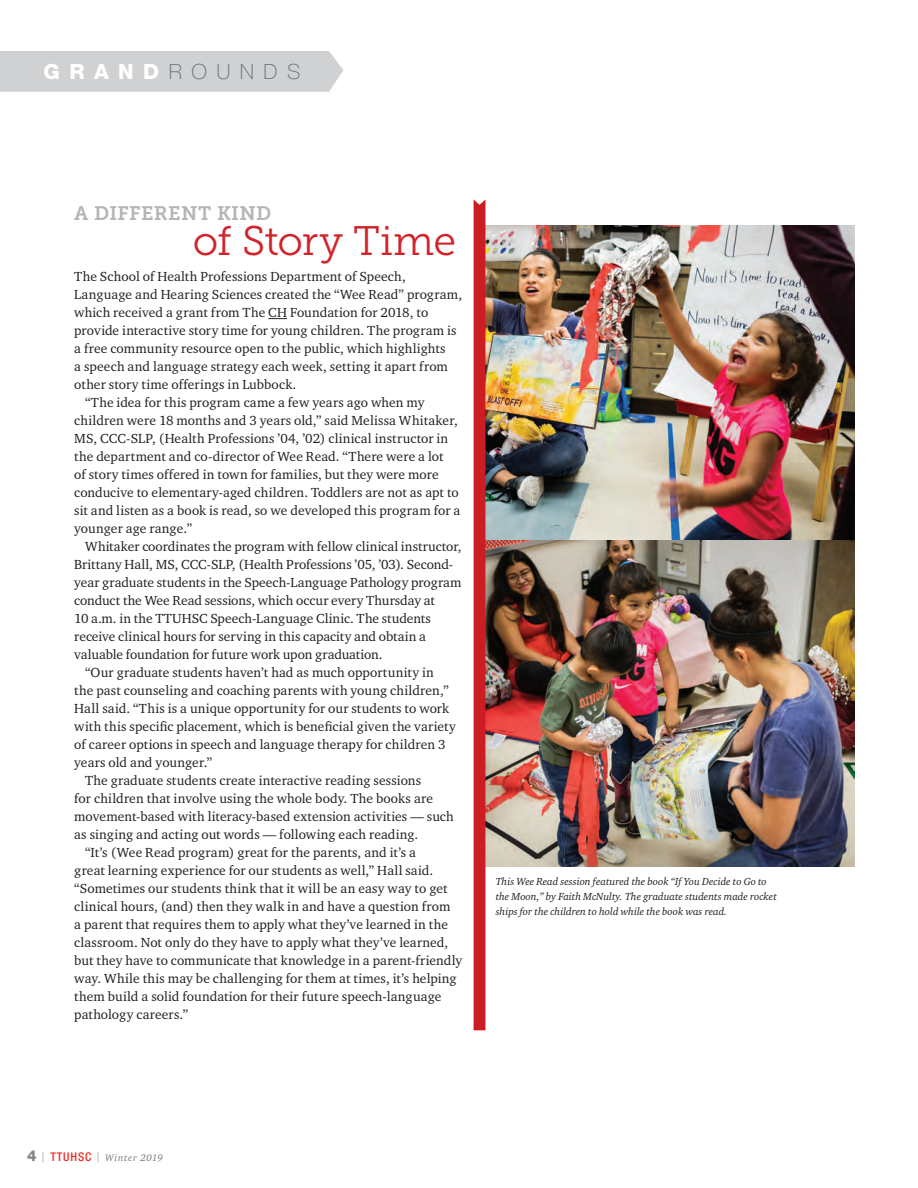
<style>
.page{position:relative;width:918px;height:1188px;background:#fff}
.page>*{position:absolute;margin:0;border:0;box-sizing:border-box;transform-origin:0 0}
.t1{font:41.1px "Museo Slab 300";letter-spacing:-.015em;color:#d1232a}
.t2{font:100 21px "Helvetica Neue LT Std";letter-spacing:.45em;color:#6c6d70}
.t3{font:19.5px "Museo Slab 700";letter-spacing:.02em;color:#b4b5b8}
.t4{font:13.5px "Charter ITC";letter-spacing:.005em;color:#231f20}
.t5{font:italic 10.5px/15px "Charter ITC";color:#231f20}
.t6{font:italic 9.75px "Charter ITC";letter-spacing:.07em;color:#76787b}
.s1{font-weight:800;color:#fff}
.s2{color:#fff}
.s3{font-family:"Helvetica Neue LT Std";font-weight:800;font-style:normal;font-size:15px;color:#818386}
.s4{font-family:"Helvetica Neue LT Std";font-weight:500;font-style:normal;font-stretch:condensed;font-size:12px;color:#ee2e22}
</style>
<div class="page">
<div style="left:0;top:51px;width:343px;height:41px;background:#d0d1d3"></div>
<svg style="left:268px;top:318px;width:19px;height:1px"></svg>
<img style="left:485px;top:225px;width:369px;height:641px">
<div style="left:474px;top:200px;width:11px;height:830px;background:#cc1d24"></div>
<h2 class="t2" style="left:44px;top:60px;width:258px"><span class="s1">GRAND</span>ROUNDS</h2>
<h3 class="t3" style="left:74px;top:202px;width:199px">A DIFFERENT KIND</h3>
<h1 class="t1" style="left:193px;top:218px;width:265px">of Story Time</h1>
<p class="t4" style="left:74px;top:268px;width:333px">The School of Health Professions Department of Speech,</p>
<p class="t4" style="left:74px;top:286px;width:389px">Language and Hearing Sciences created the “Wee Read” program,</p>
<p class="t4" style="left:74px;top:304px;width:356px">which received a grant from The CH Foundation for 2018, to</p>
<p class="t4" style="left:74px;top:322px;width:384px">provide interactive story time for young children. The program is</p>
<p class="t4" style="left:74px;top:340px;width:373px">a free community resource open to the public, which highlights</p>
<p class="t4" style="left:74px;top:358px;width:375px">a speech and language strategy each week, setting it apart from</p>
<p class="t4" style="left:74px;top:376px;width:224px">other story time offerings in Lubbock.</p>
<p class="t4" style="left:85px;top:394px;width:341px">“The idea for this program came a few years ago when my</p>
<p class="t4" style="left:74px;top:412px;width:385px">children were 18 months and 3 years old,” said Melissa Whitaker,</p>
<p class="t4" style="left:74px;top:430px;width:376px">MS, CCC-SLP, (Health Professions ’04, ’02) clinical instructor in</p>
<p class="t4" style="left:74px;top:448px;width:371px">the department and co-director of Wee Read. “There were a lot</p>
<p class="t4" style="left:74px;top:466px;width:366px">of story times offered in town for families, but they were more</p>
<p class="t4" style="left:74px;top:484px;width:386px">conducive to elementary-aged children. Toddlers are not as apt to</p>
<p class="t4" style="left:74px;top:502px;width:388px">sit and listen as a book is read, so we developed this program for a</p>
<p class="t4" style="left:74px;top:520px;width:119px">younger age range.”</p>
<p class="t4" style="left:85px;top:538px;width:378px">Whitaker coordinates the program with fellow clinical instructor,</p>
<p class="t4" style="left:74px;top:556px;width:381px">Brittany Hall, MS, CCC-SLP, (Health Professions ’05, ’03). Second-</p>
<p class="t4" style="left:74px;top:574px;width:389px">year graduate students in the Speech-Language Pathology program</p>
<p class="t4" style="left:74px;top:592px;width:376px">conduct the Wee Read sessions, which occur every Thursday at<span class="s2">10</span></p>
<p class="t4" style="left:74px;top:610px;width:358px">10 a.m. in the TTUHSC Speech-Language Clinic. The students</p>
<p class="t4" style="left:74px;top:628px;width:353px">receive clinical hours for serving in this capacity and obtain a</p>
<p class="t4" style="left:74px;top:646px;width:310px">valuable foundation for future work upon graduation.</p>
<p class="t4" style="left:85px;top:664px;width:350px">“Our graduate students haven’t had as much opportunity in</p>
<p class="t4" style="left:74px;top:682px;width:376px">the past counseling and coaching parents with young children,”</p>
<p class="t4" style="left:74px;top:700px;width:376px">Hall said. “This is a unique opportunity for our students to work</p>
<p class="t4" style="left:74px;top:718px;width:383px">with this specific placement, which is beneficial given the variety</p>
<p class="t4" style="left:74px;top:736px;width:373px">of career options in speech and language therapy for children 3</p>
<p class="t4" style="left:74px;top:754px;width:140px">years old and younger.”</p>
<p class="t4" style="left:85px;top:772px;width:338px">The graduate students create interactive reading sessions</p>
<p class="t4" style="left:74px;top:790px;width:360px">for children that involve using the whole body. The books are</p>
<p class="t4" style="left:74px;top:808px;width:381px">movement-based with literacy-based extension activities — such</p>
<p class="t4" style="left:74px;top:826px;width:345px">as singing and acting out words — following each reading.</p>
<p class="t4" style="left:85px;top:844px;width:333px">“It’s (Wee Read program) great for the parents, and it’s a</p>
<p class="t4" style="left:74px;top:862px;width:360px">great learning experience for our students as well,” Hall said.</p>
<p class="t4" style="left:74px;top:880px;width:375px">“Sometimes our students think that it will be an easy way to get</p>
<p class="t4" style="left:74px;top:898px;width:378px">clinical hours, (and) then they walk in and have a question from</p>
<p class="t4" style="left:74px;top:916px;width:375px">a parent that requires them to apply what they’ve learned in the</p>
<p class="t4" style="left:74px;top:934px;width:376px">classroom. Not only do they have to apply what they’ve learned,</p>
<p class="t4" style="left:74px;top:952px;width:389px">but they have to communicate that knowledge in a parent-friendly</p>
<p class="t4" style="left:74px;top:970px;width:384px">way. While this may be challenging for them at times, it’s helping</p>
<p class="t4" style="left:74px;top:988px;width:369px">them build a solid foundation for their future speech-language</p>
<p class="t4" style="left:74px;top:1006px;width:115px">pathology careers.”</p>
<p class="t5" style="left:496px;top:874px;width:283px">This Wee Read session featured the book “If You Decide to Go to the Moon,” by Faith McNulty. The graduate students made rocket ships for the children to hold while the book was read.</p>
<p class="t6" style="left:27px;top:1152px;width:138px"><span class="s3">4</span> <sup>|</sup> <span class="s4">TTUHSC</span> <sup>|</sup> Winter 2019</p>
</div>
